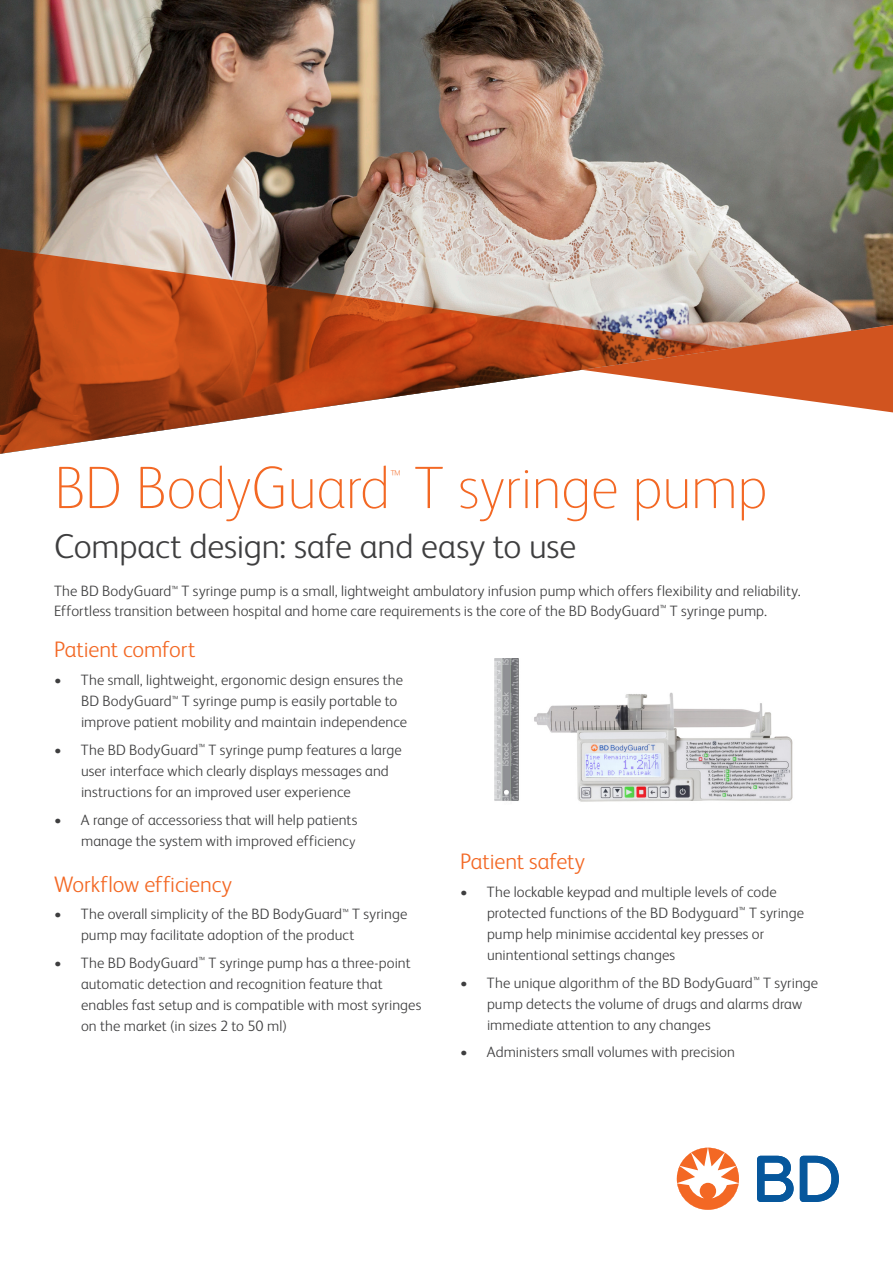
<style>
.page{position:relative;width:893px;height:1263px;background:#fff}
.page>*{position:absolute;margin:0;border:0;box-sizing:border-box;transform-origin:0 0}
.Headline_FS_Albert_T{font:100 60px "FS Albert";letter-spacing:-.015em;color:#f36824}
.Headline_FS_Albert_T-2{font:300 34.5px "FS Albert";letter-spacing:-.005em;color:#3e3e3f}
.Body_copy_option_1_F{font:300 22.5px "FS Albert";letter-spacing:-.005em;color:#f36824}
.Headline_FS_Albert_T-3{font:100 15.75px "FS Albert";color:#f36824}
.Body_copy_option_1_F-2{font:300 15px/21px "FS Albert";letter-spacing:.005em;color:#3e3e3f}
.s1{font-size:13.5px}
</style>
<div class="page">
<img style="left:534px;top:692px;width:259px;height:110px">
<img style="left:0;top:0;width:893px;height:413px">
<svg style="left:0;top:246px;width:731px;height:208px"></svg>
<svg style="left:582px;top:325px;width:311px;height:87px"></svg>
<svg style="left:757px;top:1156px;width:82px;height:46px"></svg>
<svg style="left:677px;top:1148px;width:62px;height:62px"></svg>
<img style="left:494px;top:658px;width:25px;height:143px">
<p class="Headline_FS_Albert_T" style="left:54px;top:448px;width:715px">BD BodyGuard T syringe pump</p>
<p class="Headline_FS_Albert_T-3" style="left:391px;top:465px;width:11px">™</p>
<p class="Headline_FS_Albert_T-2" style="left:54px;top:523px;width:524px">Compact design: safe and easy to use</p>
<p class="Body_copy_option_1_F-2" style="left:54px;top:581px;width:748px;line-height:19.5px">The BD BodyGuard<sup>™</sup> T syringe pump is a small, lightweight ambulatory infusion pump which offers flexibility and reliability.<br>Effortless transition between hospital and home care requirements is the core of the BD BodyGuard<sup>™</sup> T syringe pump.</p>
<p class="Body_copy_option_1_F" style="left:54px;top:635px;width:143px">Patient comfort</p>
<p class="Body_copy_option_1_F-2" style="left:81px;top:669px;width:328px;text-indent:-27px">• The small, lightweight, ergonomic design ensures the<br>BD BodyGuard<sup>™</sup> T syringe pump is easily portable to improve patient mobility and maintain independence</p>
<p class="Body_copy_option_1_F-2" style="left:81px;top:739px;width:322px;text-indent:-27px">• The BD BodyGuard<sup>™</sup> T syringe pump features a large user interface which clearly displays messages and instructions for an improved user experience</p>
<p class="Body_copy_option_1_F-2" style="left:54px;top:808px;width:305px;text-align:right">• A range of accessoriess that will help patients manage the system with improved efficienc<span class="s1">y</span></p>
<p class="Body_copy_option_1_F" style="left:54px;top:869px;width:180px">Workflow efficiency</p>
<p class="Body_copy_option_1_F-2" style="left:81px;top:903px;width:328px;text-indent:-27px">• The overall simplicity of the BD BodyGuard<sup>™</sup> T syringe pump may facilitate adoption of the product</p>
<p class="Body_copy_option_1_F-2" style="left:81px;top:952px;width:342px;text-indent:-27px">• The BD BodyGuard<sup>™</sup> T syringe pump has a three-point automatic detection and recognition feature that enables fast setup and is compatible with most syringes on the market (in sizes 2 to 50 ml)</p>
<p class="Body_copy_option_1_F" style="left:460px;top:847px;width:127px">Patient safety</p>
<p class="Body_copy_option_1_F-2" style="left:487px;top:880px;width:319px;text-indent:-27px">• The lockable keypad and multiple levels of code protected functions of the BD Bodyguard<sup>™</sup> T syringe pump help minimise accidental key presses or unintentional settings changes</p>
<p class="Body_copy_option_1_F-2" style="left:487px;top:971px;width:333px;text-indent:-27px">• The unique algorithm of the BD BodyGuard<sup>™</sup> T syringe pump detects the volume of drugs and alarms draw immediate attention to any changes</p>
<p class="Body_copy_option_1_F-2" style="left:460px;top:1041px;width:277px">• Administers small volumes with precision</p>
</div>
